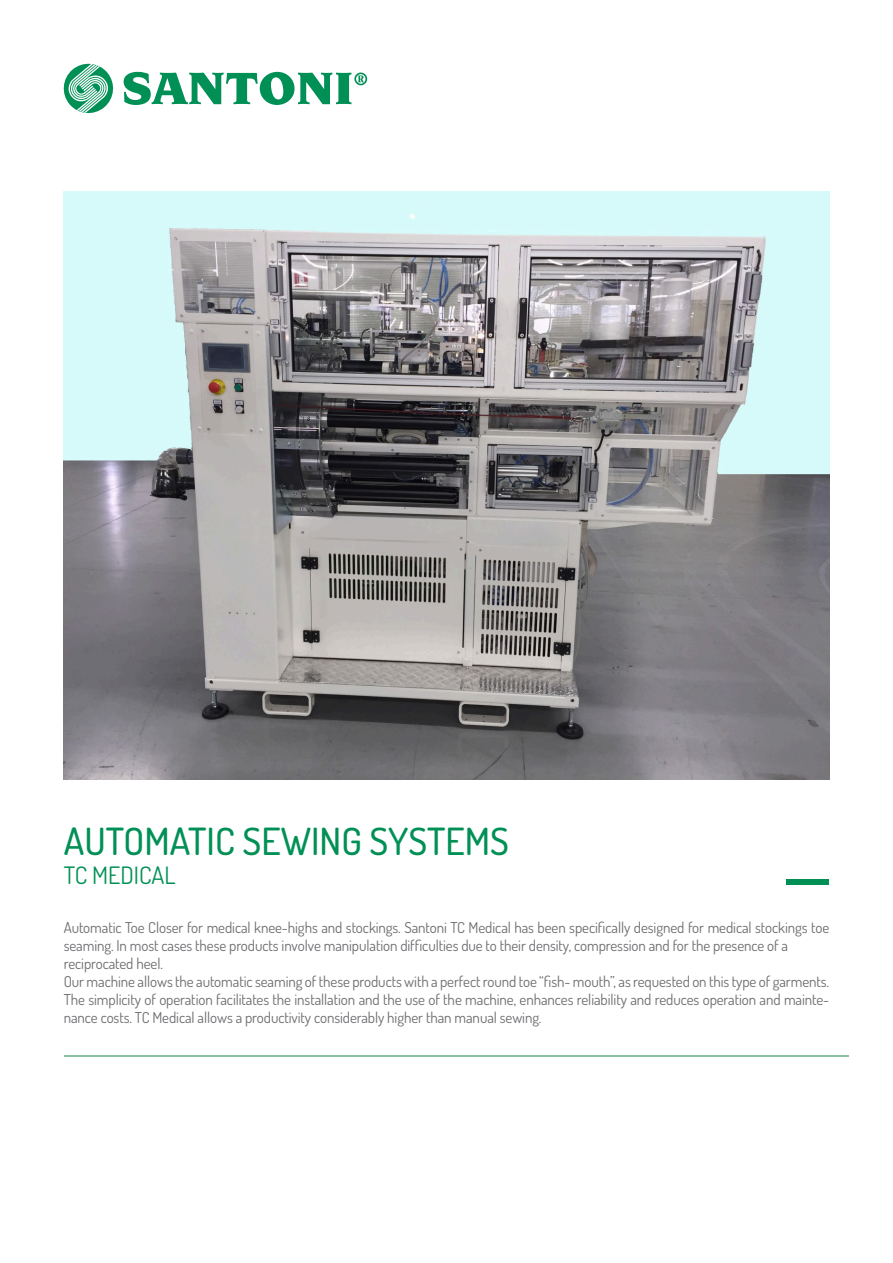
<style>
.page{position:relative;width:893px;height:1263px;background:#fff}
.page>*{position:absolute;margin:0;border:0;box-sizing:border-box;transform-origin:0 0}
.t1{font:500 37.5px "Dosis";color:#009055}
.t2{font:24px "Dosis";color:#009055}
.t3{font:15px/18px "Dosis";letter-spacing:-.005em;color:#6c6d70}
</style>
<div class="page">
<img style="left:64px;top:191px;width:765px;height:588px">
<div style="left:787px;top:879px;width:42px;height:6px;background:#009055"></div>
<hr style="left:64px;top:1056px;width:785px;height:1px;background:#8ac1a5">
<svg style="left:63px;top:63px;width:51px;height:51px"></svg>
<svg style="left:124px;top:72px;width:243px;height:33px"></svg>
<p class="t1" style="left:64px;top:815px;width:447px">AUTOMATIC SEWING SYSTEMS</p>
<p class="t2" style="left:64px;top:858px;width:113px">TC MEDICAL</p>
<p class="t3" style="left:64px;top:918px;width:767px">Automatic Toe Closer for medical knee-highs and stockings. Santoni TC Medical has been specifically designed for medical stockings toe seaming. In most cases these products involve manipulation difficulties due to their density, compression and for the presence of a</p>
<p class="t3" style="left:64px;top:954px;width:101px">reciprocated heel.</p>
<p class="t3" style="left:64px;top:972px;width:767px">Our machine allows the automatic seaming of these products with a perfect round toe “fish- mouth”, as requested on this type of garments.</p>
<p class="t3" style="left:64px;top:990px;width:767px">The simplicity of operation facilitates the installation and the use of the machine, enhances reliability and reduces operation and mainte&shy;nance costs. TC Medical allows a productivity considerably higher than manual sewing.</p>
</div>
